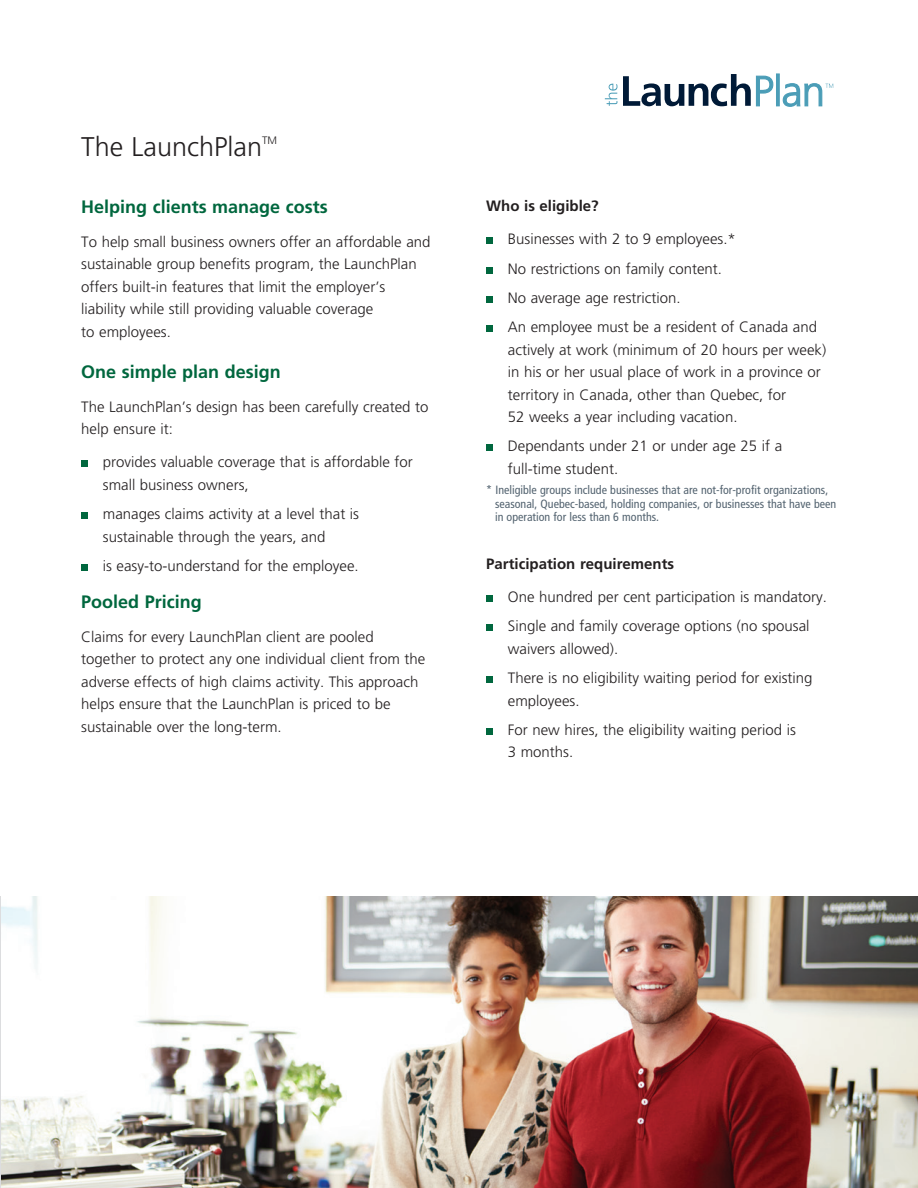
<style>
.page{position:relative;width:918px;height:1188px;background:#fff}
.page>*{position:absolute;margin:0;border:0;box-sizing:border-box;transform-origin:0 0}
.Inside___heading{font:300 27px "Frutiger";color:#231f20}
.Inside___subhead_bol{font:700 18px "Frutiger";color:#00673e}
.Inside___body_tabs{font:300 15px/22.5px "Frutiger";color:#231f20}
.Inside___body_copy{font:300 15px/22.5px "Frutiger";color:#231f20}
.Inside___body_copy-2{font:700 15px "Frutiger";color:#231f20}
.Inside___notes_copy{font:condensed 12px/13.5px "Frutiger";color:#52626f}
.Inside___heading-2{font:300 10.8px "Frutiger";color:#231f20}
</style>
<div class="page">
<div style="left:81px;top:461px;width:7px;height:6px;background:#00673e"></div>
<div style="left:81px;top:512px;width:7px;height:7px;background:#00673e"></div>
<div style="left:81px;top:564px;width:7px;height:7px;background:#00673e"></div>
<div style="left:486px;top:238px;width:7px;height:6px;background:#00673e"></div>
<div style="left:486px;top:267px;width:7px;height:7px;background:#00673e"></div>
<div style="left:486px;top:296px;width:7px;height:7px;background:#00673e"></div>
<div style="left:486px;top:325px;width:7px;height:7px;background:#00673e"></div>
<div style="left:486px;top:445px;width:7px;height:6px;background:#00673e"></div>
<div style="left:486px;top:595px;width:7px;height:7px;background:#00673e"></div>
<div style="left:486px;top:625px;width:7px;height:6px;background:#00673e"></div>
<div style="left:486px;top:676px;width:7px;height:7px;background:#00673e"></div>
<div style="left:486px;top:728px;width:7px;height:7px;background:#00673e"></div>
<svg style="left:623px;top:74px;width:151px;height:33px"></svg>
<svg style="left:776px;top:73px;width:4px;height:33px"></svg>
<svg style="left:605px;top:84px;width:12px;height:22px"></svg>
<svg style="left:782px;top:83px;width:51px;height:24px"></svg>
<img style="left:2px;top:896px;width:916px;height:292px">
<p class="Inside___heading" style="left:81px;top:132px;width:182px">The LaunchPlan</p>
<p class="Inside___heading-2" style="left:262px;top:135px;width:17px">TM</p>
<p class="Inside___subhead_bol" style="left:81px;top:197px;width:248px">Helping clients manage costs</p>
<p class="Inside___body_copy" style="left:81px;top:230px;width:351px">To help small business owners offer an affordable and sustainable group benefits program, the LaunchPlan offers built-in features that limit the employer’s liability while still providing valuable coverage<br>to employees.</p>
<p class="Inside___subhead_bol" style="left:81px;top:361px;width:201px">One simple plan design</p>
<p class="Inside___body_copy" style="left:81px;top:395px;width:349px">The LaunchPlan’s design has been carefully created to help ensure it:</p>
<p class="Inside___body_tabs" style="left:103px;top:451px;width:312px">provides valuable coverage that is affordable for small business owners,</p>
<p class="Inside___body_tabs" style="left:103px;top:503px;width:258px">manages claims activity at a level that is sustainable through the years, and</p>
<p class="Inside___body_tabs" style="left:103px;top:554px;width:257px">is easy-to-understand for the employee.</p>
<p class="Inside___subhead_bol" style="left:81px;top:591px;width:122px">Pooled Pricing</p>
<p class="Inside___body_copy" style="left:81px;top:625px;width:346px">Claims for every LaunchPlan client are pooled together to protect any one individual client from the adverse effects of high claims activity. This approach helps ensure that the LaunchPlan is priced to be sustainable over the long-term.</p>
<p class="Inside___body_copy-2" style="left:486px;top:197px;width:114px">Who is eligible?</p>
<p class="Inside___body_tabs" style="left:508px;top:228px;width:229px">Businesses with 2 to 9 employees.*</p>
<p class="Inside___body_tabs" style="left:508px;top:257px;width:216px">No restrictions on family content.</p>
<p class="Inside___body_tabs" style="left:508px;top:286px;width:174px">No average age restriction.</p>
<p class="Inside___body_tabs" style="left:508px;top:316px;width:320px">An employee must be a resident of Canada and actively at work (minimum of 20 hours per week) in his or her usual place of work in a province or territory in Canada, other than Quebec, for<br>52 weeks a year including vacation.</p>
<p class="Inside___body_tabs" style="left:508px;top:435px;width:276px">Dependants under 21 or under age 25 if a full-time student.</p>
<p class="Inside___notes_copy" style="left:495px;top:483px;width:343px;text-indent:-9px">* Ineligible groups include businesses that are not-for-profit organizations, seasonal, Quebec-based, holding companies, or businesses that have been in operation for less than 6 months.</p>
<p class="Inside___body_copy-2" style="left:486px;top:555px;width:189px">Participation requirements</p>
<p class="Inside___body_tabs" style="left:508px;top:586px;width:321px">One hundred per cent participation is mandatory.</p>
<p class="Inside___body_tabs" style="left:508px;top:615px;width:303px">Single and family coverage options (no spousal waivers allowed).</p>
<p class="Inside___body_tabs" style="left:508px;top:667px;width:306px">There is no eligibility waiting period for existing employees.</p>
<p class="Inside___body_tabs" style="left:508px;top:718px;width:289px">For new hires, the eligibility waiting period is<br>3 months.</p>
</div>
